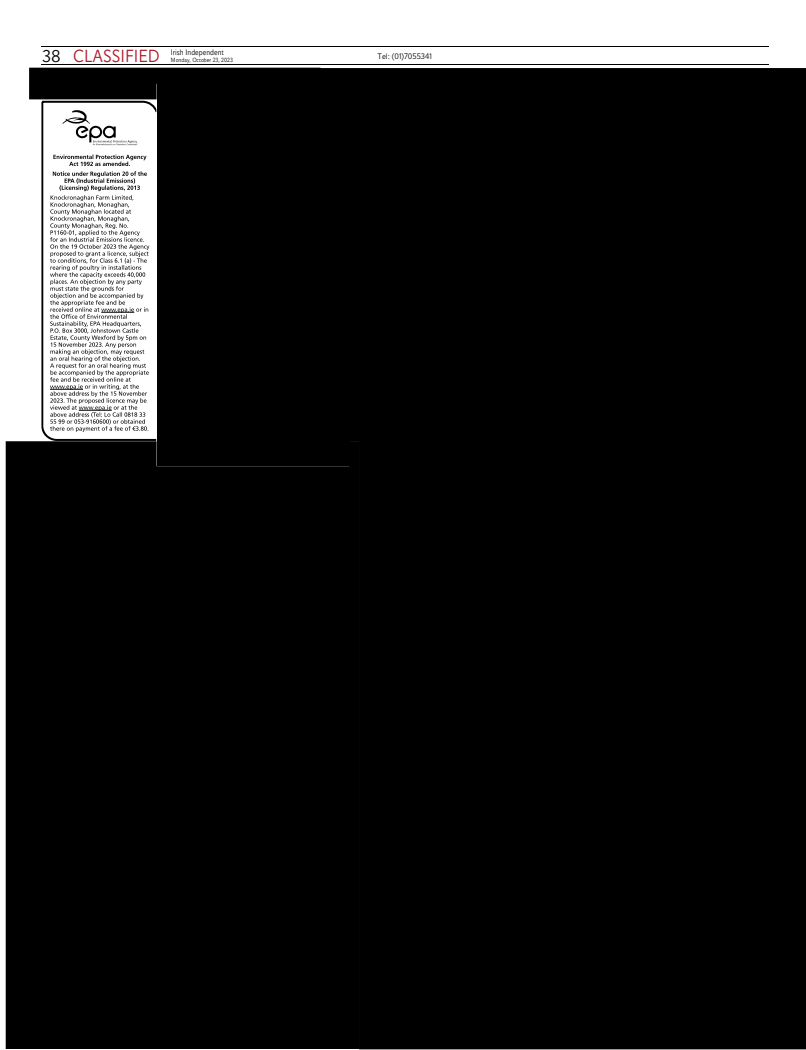
<style>
.page{position:relative;width:806px;height:1050px;background:#fff}
.page>*{position:absolute;margin:0;border:0;box-sizing:border-box;transform-origin:0 0}
.t1{font:300 8px "Nuacht Sans";color:#000;scale:.91 1}
.t2{font:300 8px "Nuacht Sans";color:#000}
.t3{font:300 6px "Nuacht Sans";color:#000;scale:.92 1}
.s1{font-size:17px}
.s2{font-size:17.5px;color:#ad1b2a}
</style>
<div class="page">
<hr style="left:41px;top:47px;width:727px;height:1px;background:#000">
<hr style="left:41px;top:65px;width:727px;height:1px;background:#000">
<svg style="left:41px;top:100px;width:116px;height:341px"></svg>
<svg style="left:50px;top:154px;width:99px;height:278px"></svg>
<div style="left:320px;top:68px;width:486px;height:981px;background:#000"></div>
<div style="left:6px;top:441px;width:354px;height:608px;background:#000"></div>
<div style="left:29px;top:68px;width:291px;height:31px;background:#000"></div>
<div style="left:157px;top:83px;width:193px;height:383px;background:#000"></div>
<p class="t1" style="left:42px;top:48px;width:201px"><span class="s1">38</span> <span class="s2">CLASSIFIED</span> Irish Independent</p>
<p class="t3" style="left:171px;top:56px;width:69px">Monday, October 23, 2023</p>
<p class="t2" style="left:377px;top:52px;width:56px">Tel: (01)7055341</p>
</div>
